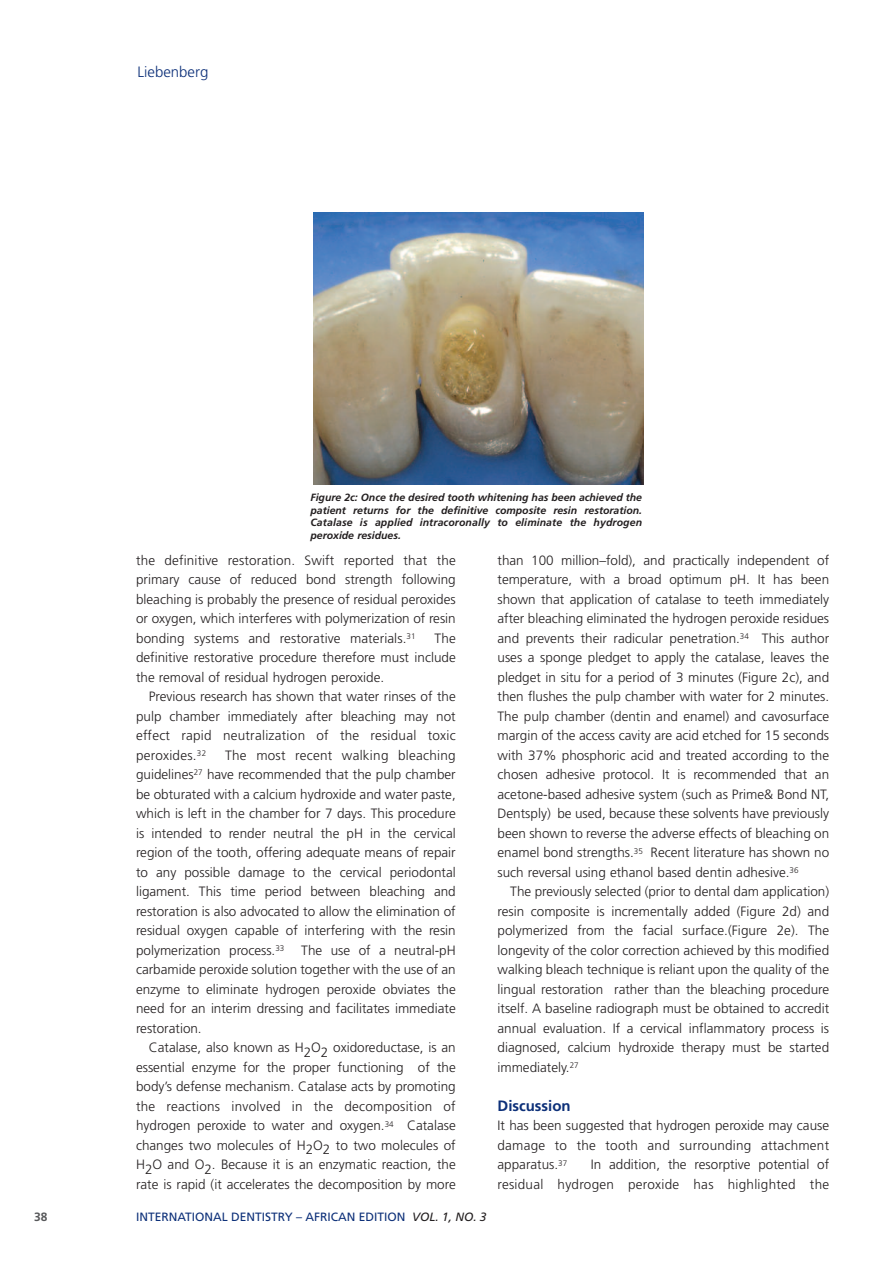
<style>
.page{position:relative;width:893px;height:1263px;background:#fff}
.page>*{position:absolute;margin:0;border:0;box-sizing:border-box;transform-origin:0 0}
.t1{font:700 15px "Frutiger";color:#0d3079}
.t2{font:300 15px "Frutiger";color:#0d3079}
.t3{font:300 13.5px/19.5px "Frutiger";color:#231f20;text-align:justify}
.t4{font:300 13.5px/19.5px "Frutiger";letter-spacing:.02em;color:#231f20;text-align:right}
.t5{font:12px "Frutiger";color:#0d3079}
.t6{font:700 12px "Frutiger";color:#57585a}
.t7{font:italic 700 10.5px/12.6px "Frutiger";letter-spacing:.01em;color:#231f20;text-align:justify}
.s1{font-style:italic;color:#231f20}
</style>
<div class="page">
<img style="left:313px;top:213px;width:331px;height:272px">
<p class="t2" style="left:138px;top:65px;width:72px">Liebenberg</p>
<p class="t7" style="left:310px;top:492px;width:333px">Figure 2c: Once the desired tooth whitening has been achieved the patient returns for the definitive composite resin restoration.<br>Catalase is applied intracoronally to eliminate the hydrogen peroxide residues.</p>
<p class="t3" style="left:136px;top:551px;width:321px">the definitive restoration. Swift reported that the primary cause of reduced bond strength following bleaching is probably the presence of residual peroxides or oxygen, which interferes with polymerization of resin bonding systems and restorative materials.<sup>31</sup></p>
<p class="t3" style="left:136px;top:629px;width:321px;text-indent:298px">The definitive restorative procedure therefore must include the removal of residual hydrogen peroxide.</p>
<p class="t3" style="left:136px;top:688px;width:321px;text-indent:13px">Previous research has shown that water rinses of the pulp chamber immediately after bleaching may not effect rapid neutralization of the residual toxic peroxides.<sup>32</sup></p>
<p class="t3" style="left:136px;top:746px;width:321px;text-indent:89px">The most recent walking bleaching guidelines<sup>27</sup> have recommended that the pulp chamber be obturated with a calcium hydroxide and water paste, which is left in the chamber for 7 days. This procedure is intended to render neutral the pH in the cervical region of the tooth, offering adequate means of repair to any possible damage to the cervical periodontal ligament. This time period between bleaching and restoration is also advocated to allow the elimination of residual oxygen capable of interfering with the resin polymerization process.<sup>33</sup></p>
<p class="t3" style="left:136px;top:941px;width:321px;text-indent:165px">The use of a neutral-pH carbamide peroxide solution together with the use of an enzyme to eliminate hydrogen peroxide obviates the need for an interim dressing and facilitates immediate restoration.</p>
<p class="t3" style="left:136px;top:1039px;width:321px;text-indent:13px">Catalase, also known as H2O2 oxidoreductase, is an essential enzyme for the proper functioning of the body’s defense mechanism. Catalase acts by promoting the reactions involved in the decomposition of hydrogen peroxide to water and oxygen.<sup>34</sup> Catalase changes two molecules of H2O2 to two molecules of H2O and O2. Because it is an enzymatic reaction, the rate is rapid (it accelerates the decomposition by more</p>
<p class="t6" style="left:34px;top:1212px;width:15px">38</p>
<p class="t5" style="left:136px;top:1212px;width:352px">INTERNATIONAL DENTISTRY – AFRICAN EDITION <span class="s1">VOL. 1, NO. 3</span></p>
<p class="t3" style="left:497px;top:551px;width:333px">than 100 million–fold), and practically independent of temperature, with a broad optimum pH. It has been shown that application of catalase to teeth immediately after bleaching eliminated the hydrogen peroxide residues and prevents their radicular penetration.<sup>34</sup> This author uses a sponge pledget to apply the catalase, leaves the pledget in situ for a period of 3 minutes (Figure 2c), and then flushes the pulp chamber with water for 2 minutes.<br>The pulp chamber (dentin and enamel) and cavosurface margin of the access cavity are acid etched for 15 seconds with 37% phosphoric acid and treated according to the chosen adhesive protocol. It is recommended that an acetone-based adhesive system (such as Prime&amp; Bond NT, Dentsply) be used, because these solvents have previously been shown to reverse the adverse effects of bleaching on enamel bond strengths.<sup>35</sup> Recent literature has shown no such reversal using ethanol based dentin adhesive.<sup>36</sup></p>
<p class="t3" style="left:497px;top:883px;width:333px;text-indent:13px">The previously selected (prior to dental dam application) resin composite is incrementally added (Figure 2d) and polymerized from the facial surface.(Figure 2e). The longevity of the color correction achieved by this modified walking bleach technique is reliant upon the quality of the lingual restoration rather than the bleaching procedure itself. A baseline radiograph must be obtained to accredit annual evaluation. If a cervical inflammatory process is diagnosed, calcium hydroxide therapy must be started immediately.<sup>27</sup></p>
<p class="t1" style="left:497px;top:1099px;width:75px">Discussion</p>
<p class="t3" style="left:497px;top:1117px;width:333px">It has been suggested that hydrogen peroxide may cause damage to the tooth and surrounding attachment apparatus.<sup>37</sup></p>
<p class="t4" style="left:497px;top:1156px;width:333px">In addition, the resorptive potential of<br>residual hydrogen peroxide has highlighted the</p>
</div>
